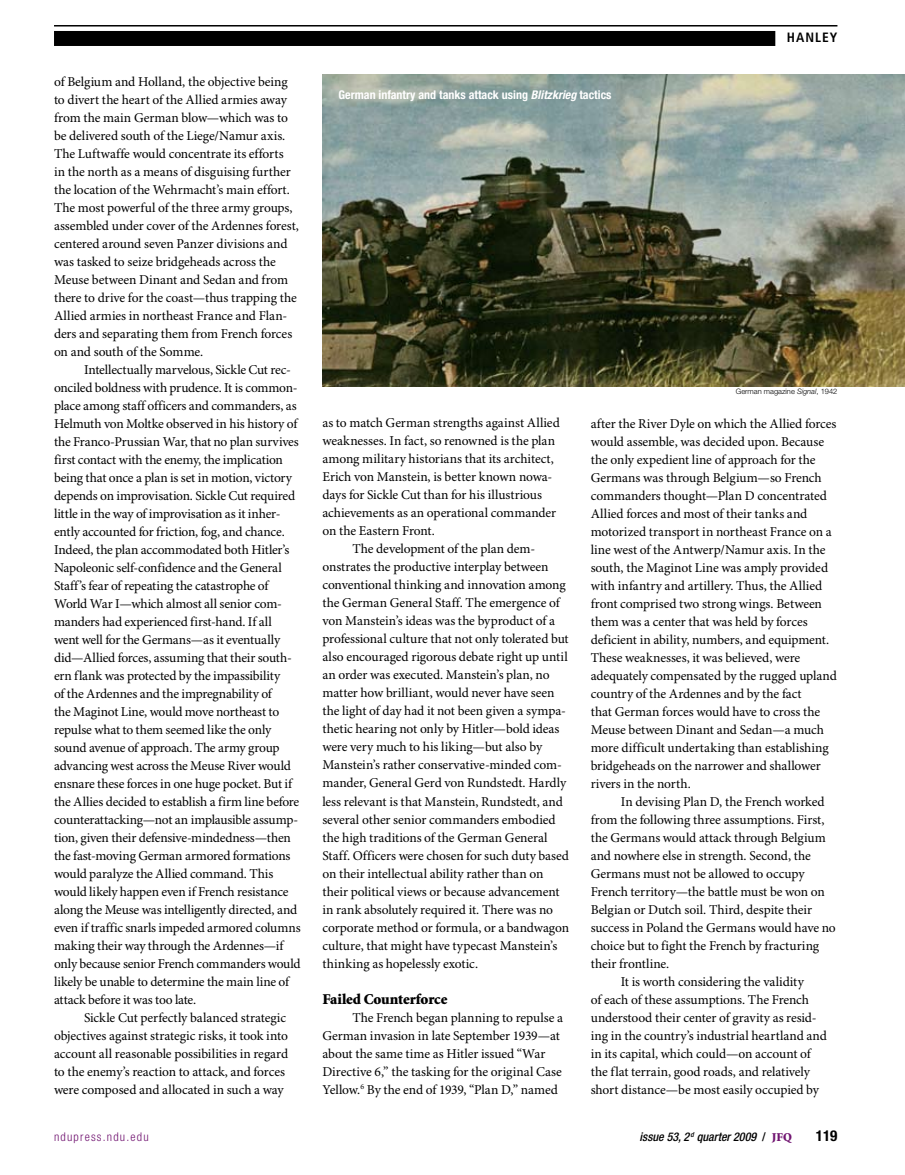
<style>
.page{position:relative;width:905px;height:1175px;background:#fff}
.page>*{position:absolute;margin:0;border:0;box-sizing:border-box;transform-origin:0 0}
.t1{font:900 15px "Minion Std";letter-spacing:-.005em;color:#000}
.t2{font:700 condensed 15px "Helvetica Neue LT Std";color:#000}
.t3{font:13.5px/18px "Minion Pro";letter-spacing:-.01em;color:#000}
.t4{font:700 condensed 13.5px "Frutiger LT Std";letter-spacing:.075em;color:#000}
.t5{font:700 condensed 12px "Helvetica Neue LT Std";color:#fff}
.t6{font:italic 500 condensed 12px "Helvetica Neue LT Std";color:#000}
.t7{font:300 condensed 12px "Helvetica Neue LT Std";letter-spacing:.1em;color:#711471}
.t8{font:300 7.5px "Helvetica Neue LT Std";color:#000}
.s1{font-style:italic}
.s2{font-style:normal}
.s3{font-family:"Minion Std";font-weight:900;font-style:normal;font-stretch:normal;color:#711471}
</style>
<div class="page">
<div style="left:54px;top:31px;width:721px;height:15px;background:#000"></div>
<hr style="left:54px;top:25px;width:783px;height:2px;background:#000">
<img style="left:322px;top:74px;width:582px;height:313px">
<p class="t3" style="left:54px;top:73px;width:246px">of Belgium and Holland, the objective being to divert the heart of the Allied armies away from the main German blow—which was to be delivered south of the Liege/Namur axis.<br>The Luftwaffe would concentrate its efforts<br>in the north as a means of disguising further the location of the Wehrmacht’s main effort.<br>The most powerful of the three army groups, assembled under cover of the Ardennes forest, centered around seven Panzer divisions and was tasked to seize bridgeheads across the Meuse between Dinant and Sedan and from there to drive for the coast—thus trapping the Allied armies in northeast France and Flan&shy;ders and separating them from French forces on and south of the Somme.</p>
<p class="t3" style="left:54px;top:361px;width:248px;text-indent:30px">Intellectually marvelous, Sickle Cut rec&shy;onciled boldness with prudence. It is common&shy;place among staff officers and commanders, as Helmuth von Moltke observed in his history of the Franco-Prussian War, that no plan survives first contact with the enemy, the implication being that once a plan is set in motion, victory depends on improvisation. Sickle Cut required little in the way of improvisation as it inher&shy;ently accounted for friction, fog, and chance.<br>Indeed, the plan accommodated both Hitler’s Napoleonic self-confidence and the General Staff’s fear of repeating the catastrophe of World War I—which almost all senior com&shy;manders had experienced first-hand. If all<br>went well for the Germans—as it eventually did—Allied forces, assuming that their south&shy;ern flank was protected by the impassibility<br>of the Ardennes and the impregnability of<br>the Maginot Line, would move northeast to repulse what to them seemed like the only sound avenue of approach. The army group advancing west across the Meuse River would ensnare these forces in one huge pocket. But if the Allies decided to establish a firm line before counterattacking—not an implausible assump&shy;tion, given their defensive-mindedness—then the fast-moving German armored formations would paralyze the Allied command. This would likely happen even if French resistance along the Meuse was intelligently directed, and even if traffic snarls impeded armored columns making their way through the Ardennes—if only because senior French commanders would likely be unable to determine the main line of attack before it was too late.</p>
<p class="t3" style="left:54px;top:1009px;width:235px;text-indent:30px">Sickle Cut perfectly balanced strategic objectives against strategic risks, it took into account all reasonable possibilities in regard to the enemy’s reaction to attack, and forces were composed and allocated in such a way</p>
<p class="t5" style="left:338px;top:87px;width:274px">German infantry and tanks attack using <span class="s1">Blitzkrieg</span> tactics</p>
<p class="t4" style="left:786px;top:30px;width:52px">HANLEY</p>
<p class="t8" style="left:735px;top:387px;width:103px">German magazine <span class="s1">Signal</span>, 1942</p>
<p class="t3" style="left:322px;top:414px;width:239px">as to match German strengths against Allied</p>
<p class="t3" style="left:322px;top:432px;width:234px">weaknesses. In fact, so renowned is the plan</p>
<p class="t3" style="left:322px;top:450px;width:233px">among military historians that its architect,</p>
<p class="t3" style="left:322px;top:468px;width:231px">Erich von Manstein, is better known nowa-</p>
<p class="t3" style="left:322px;top:486px;width:221px">days for Sickle Cut than for his illustrious</p>
<p class="t3" style="left:322px;top:504px;width:235px">achievements as an operational commander</p>
<p class="t3" style="left:322px;top:522px;width:114px">on the Eastern Front.</p>
<p class="t3" style="left:352px;top:540px;width:184px">The development of the plan dem-</p>
<p class="t3" style="left:322px;top:558px;width:228px">onstrates the productive interplay between</p>
<p class="t3" style="left:322px;top:576px;width:245px">conventional thinking and innovation among</p>
<p class="t3" style="left:322px;top:594px;width:239px">the German General Staff. The emergence of</p>
<p class="t3" style="left:322px;top:612px;width:234px">von Manstein’s ideas was the byproduct of a</p>
<p class="t3" style="left:322px;top:630px;width:248px">professional culture that not only tolerated but</p>
<p class="t3" style="left:322px;top:648px;width:247px">also encouraged rigorous debate right up until</p>
<p class="t3" style="left:322px;top:666px;width:229px">an order was executed. Manstein’s plan, no</p>
<p class="t3" style="left:322px;top:684px;width:233px">matter how brilliant, would never have seen</p>
<p class="t3" style="left:322px;top:702px;width:245px">the light of day had it not been given a sympa-</p>
<p class="t3" style="left:322px;top:720px;width:239px">thetic hearing not only by Hitler—bold ideas</p>
<p class="t3" style="left:322px;top:738px;width:221px">were very much to his liking—but also by</p>
<p class="t3" style="left:322px;top:756px;width:241px">Manstein’s rather conservative-minded com-</p>
<p class="t3" style="left:322px;top:774px;width:245px">mander, General Gerd von Rundstedt. Hardly</p>
<p class="t3" style="left:322px;top:792px;width:242px">less relevant is that Manstein, Rundstedt, and</p>
<p class="t3" style="left:322px;top:810px;width:235px">several other senior commanders embodied</p>
<p class="t3" style="left:322px;top:828px;width:227px">the high traditions of the German General</p>
<p class="t3" style="left:322px;top:846px;width:248px">Staff. Officers were chosen for such duty based</p>
<p class="t3" style="left:322px;top:864px;width:222px">on their intellectual ability rather than on</p>
<p class="t3" style="left:322px;top:882px;width:239px">their political views or because advancement</p>
<p class="t3" style="left:322px;top:900px;width:232px">in rank absolutely required it. There was no</p>
<p class="t3" style="left:322px;top:918px;width:248px">corporate method or formula, or a bandwagon</p>
<p class="t3" style="left:322px;top:936px;width:236px">culture, that might have typecast Manstein’s</p>
<p class="t3" style="left:322px;top:954px;width:157px">thinking as hopelessly exotic.</p>
<p class="t1" style="left:322px;top:991px;width:127px">Failed Counterforce</p>
<p class="t3" style="left:322px;top:1009px;width:242px;text-indent:30px">The French began planning to repulse a German invasion in late September 1939—at about the same time as Hitler issued “War Directive 6,” the tasking for the original Case Yellow.<sup>6</sup> By the end of 1939, “Plan D,” named</p>
<p class="t3" style="left:590px;top:415px;width:248px">after the River Dyle on which the Allied forces would assemble, was decided upon. Because the only expedient line of approach for the Germans was through Belgium—so French commanders thought—Plan D concentrated Allied forces and most of their tanks and motorized transport in northeast France on a line west of the Antwerp/Namur axis. In the south, the Maginot Line was amply provided with infantry and artillery. Thus, the Allied front comprised two strong wings. Between them was a center that was held by forces deficient in ability, numbers, and equipment.<br>These weaknesses, it was believed, were adequately compensated by the rugged upland country of the Ardennes and by the fact<br>that German forces would have to cross the Meuse between Dinant and Sedan—a much more difficult undertaking than establishing bridgeheads on the narrower and shallower rivers in the north.</p>
<p class="t3" style="left:620px;top:793px;width:205px">In devising Plan D, the French worked</p>
<p class="t3" style="left:590px;top:811px;width:235px">from the following three assumptions. First,</p>
<p class="t3" style="left:590px;top:829px;width:236px">the Germans would attack through Belgium</p>
<p class="t3" style="left:590px;top:847px;width:222px">and nowhere else in strength. Second, the</p>
<p class="t3" style="left:590px;top:865px;width:215px">Germans must not be allowed to occupy</p>
<p class="t3" style="left:590px;top:883px;width:236px">French territory—the battle must be won on</p>
<p class="t3" style="left:590px;top:901px;width:223px">Belgian or Dutch soil. Third, despite their</p>
<p class="t3" style="left:590px;top:919px;width:246px">success in Poland the Germans would have no</p>
<p class="t3" style="left:590px;top:937px;width:230px">choice but to fight the French by fracturing</p>
<p class="t3" style="left:590px;top:955px;width:80px">their frontline.</p>
<p class="t3" style="left:620px;top:973px;width:185px">It is worth considering the validity</p>
<p class="t3" style="left:590px;top:991px;width:220px">of each of these assumptions. The French</p>
<p class="t3" style="left:590px;top:1009px;width:227px">understood their center of gravity as resid-</p>
<p class="t3" style="left:590px;top:1027px;width:237px">ing in the country’s industrial heartland and</p>
<p class="t3" style="left:590px;top:1045px;width:221px">in its capital, which could—on account of</p>
<p class="t3" style="left:590px;top:1063px;width:221px">the flat terrain, good roads, and relatively</p>
<p class="t3" style="left:590px;top:1081px;width:230px">short distance—be most easily occupied by</p>
<p class="t7" style="left:54px;top:1129px;width:96px">ndupress.ndu.edu</p>
<p class="t6" style="left:639px;top:1129px;width:154px">issue 53, 2 <sup>d</sup> quarter 2009 <span class="s2">/</span> <span class="s3">JFQ</span></p>
<p class="t2" style="left:815px;top:1126px;width:23px">119</p>
</div>
